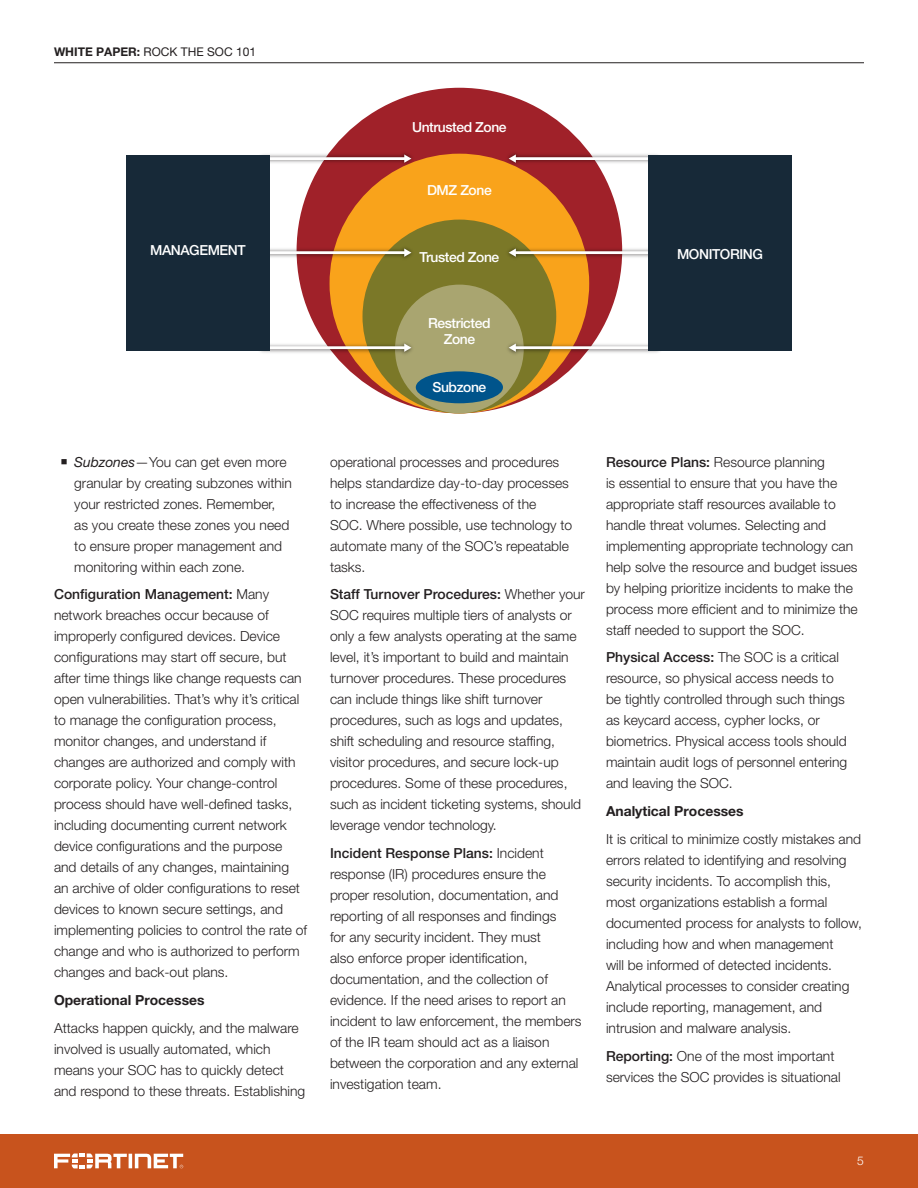
<style>
.page{position:relative;width:918px;height:1188px;background:#fff}
.page>*{position:absolute;margin:0;border:0;box-sizing:border-box;transform-origin:0 0}
.Body_Copy{font:300 13.8px/21px "Helvetica Neue LT Pro";color:#231f20}
.t1{font:500 13.8px/16.6px "Helvetica Neue LT Pro";letter-spacing:-.03em;color:#fff;text-align:center}
.Body_Copy-2{font:700 13.8px "Helvetica Neue LT Pro";color:#231f20}
.t2{font:12px "Helvetica Neue LT Pro";color:#231f20}
.t3{font:300 12px "Helvetica Neue LT Pro";color:#fff}
.s1{font-weight:700}
.s2{font-weight:400;font-style:italic}
.s3{font-weight:500}
</style>
<div class="page">
<div style="left:0;top:1134px;width:918px;height:54px;background:#c8531d"></div>
<svg style="left:54px;top:1154px;width:129px;height:14px"></svg>
<hr style="left:54px;top:63px;width:810px;height:1px;background:#231f20">
<div style="left:297px;top:88px;width:325px;height:325px;background:#a02129;border-radius:50%"></div>
<div style="left:363px;top:220px;width:193px;height:193px;background:#7b7828;border-radius:50%"></div>
<div style="left:395px;top:285px;width:129px;height:128px;background:#a9a570;border-radius:50%"></div>
<div style="left:416px;top:371px;width:87px;height:32px;background:#00548b;border-radius:50%"></div>
<img style="left:256px;top:148px;width:404px;height:210px">
<hr style="left:262px;top:157px;width:143px;height:3px;background:#fff">
<svg style="left:404px;top:154px;width:7px;height:9px"></svg>
<hr style="left:262px;top:251px;width:143px;height:3px;background:#fff">
<svg style="left:404px;top:249px;width:7px;height:8px"></svg>
<hr style="left:262px;top:346px;width:143px;height:3px;background:#fff">
<svg style="left:404px;top:344px;width:7px;height:8px"></svg>
<hr style="left:515px;top:157px;width:143px;height:3px;background:#fff">
<svg style="left:509px;top:154px;width:7px;height:9px"></svg>
<hr style="left:515px;top:251px;width:143px;height:3px;background:#fff">
<svg style="left:509px;top:249px;width:7px;height:8px"></svg>
<hr style="left:515px;top:346px;width:143px;height:3px;background:#fff">
<svg style="left:509px;top:344px;width:7px;height:8px"></svg>
<div style="left:126px;top:156px;width:143px;height:195px;background:#172938"></div>
<div style="left:649px;top:155px;width:143px;height:196px;background:#172938"></div>
<p class="t2" style="left:54px;top:44px;width:204px"><span class="s1">WHITE PAPER:</span> ROCK THE SOC 101</p>
<p class="t1" style="left:412px;top:119px;width:96px">Untrusted Zone</p>
<p class="t1" style="left:427px;top:182px;width:66px">DMZ Zone</p>
<p class="t1" style="left:150px;top:241px;width:97px">MANAGEMENT</p>
<p class="t1" style="left:677px;top:245px;width:87px">MONITORING</p>
<p class="t1" style="left:420px;top:248px;width:81px">Trusted Zone</p>
<p class="t1" style="left:428px;top:314px;width:64px">Restricted<br>Zone</p>
<p class="t1" style="left:433px;top:379px;width:55px">Subzone</p>
<p class="Body_Copy" style="left:74px;top:451px;width:219px;text-indent:-14px">■ <span class="s2">Subzones</span>—You can get even more granular by creating subzones within your restricted zones. Remember, as you create these zones you need to ensure proper management and monitoring within each zone.</p>
<p class="Body_Copy" style="left:54px;top:584px;width:255px"><span class="s3">Configuration Management:</span> Many network breaches occur because of improperly configured devices. Device configurations may start off secure, but after time things like change requests can open vulnerabilities. That’s why it’s critical to manage the configuration process, monitor changes, and understand if changes are authorized and comply with corporate policy. Your change-control process should have well-defined tasks, including documenting current network device configurations and the purpose and details of any changes, maintaining an archive of older configurations to reset devices to known secure settings, and implementing policies to control the rate of change and who is authorized to perform changes and back-out plans.</p>
<p class="Body_Copy-2" style="left:54px;top:992px;width:152px">Operational Processes</p>
<p class="Body_Copy" style="left:54px;top:1017px;width:253px">Attacks happen quickly, and the malware involved is usually automated, which means your SOC has to quickly detect and respond to these threats. Establishing</p>
<p class="Body_Copy" style="left:330px;top:451px;width:244px">operational processes and procedures helps standardize day-to-day processes to increase the effectiveness of the SOC. Where possible, use technology to automate many of the SOC’s repeatable tasks.</p>
<p class="Body_Copy" style="left:330px;top:584px;width:257px"><span class="s3">Staff Turnover Procedures:</span> Whether your SOC requires multiple tiers of analysts or only a few analysts operating at the same level, it’s important to build and maintain turnover procedures. These procedures can include things like shift turnover procedures, such as logs and updates, shift scheduling and resource staffing, visitor procedures, and secure lock-up procedures. Some of these procedures, such as incident ticketing systems, should leverage vendor technology.</p>
<p class="Body_Copy" style="left:330px;top:843px;width:253px"><span class="s3">Incident Response Plans:</span> Incident response (IR) procedures ensure the proper resolution, documentation, and reporting of all responses and findings<br>for any security incident. They must<br>also enforce proper identification, documentation, and the collection of evidence. If the need arises to report an incident to law enforcement, the members of the IR team should act as a liaison between the corporation and any external investigation team.</p>
<p class="Body_Copy" style="left:606px;top:451px;width:253px"><span class="s3">Resource Plans:</span> Resource planning<br>is essential to ensure that you have the appropriate staff resources available to handle threat volumes. Selecting and implementing appropriate technology can help solve the resource and budget issues by helping prioritize incidents to make the process more efficient and to minimize the staff needed to support the SOC.</p>
<p class="Body_Copy" style="left:606px;top:647px;width:243px"><span class="s3">Physical Access:</span> The SOC is a critical resource, so physical access needs to be tightly controlled through such things as keycard access, cypher locks, or biometrics. Physical access tools should maintain audit logs of personnel entering and leaving the SOC.</p>
<p class="Body_Copy-2" style="left:606px;top:803px;width:139px">Analytical Processes</p>
<p class="Body_Copy" style="left:606px;top:828px;width:257px">It is critical to minimize costly mistakes and errors related to identifying and resolving security incidents. To accomplish this, most organizations establish a formal documented process for analysts to follow, including how and when management<br>will be informed of detected incidents.<br>Analytical processes to consider creating include reporting, management, and intrusion and malware analysis.</p>
<p class="Body_Copy" style="left:606px;top:1045px;width:236px"><span class="s3">Reporting:</span> One of the most important services the SOC provides is situational</p>
<p class="t3" style="left:857px;top:1154px;width:8px">5</p>
</div>
